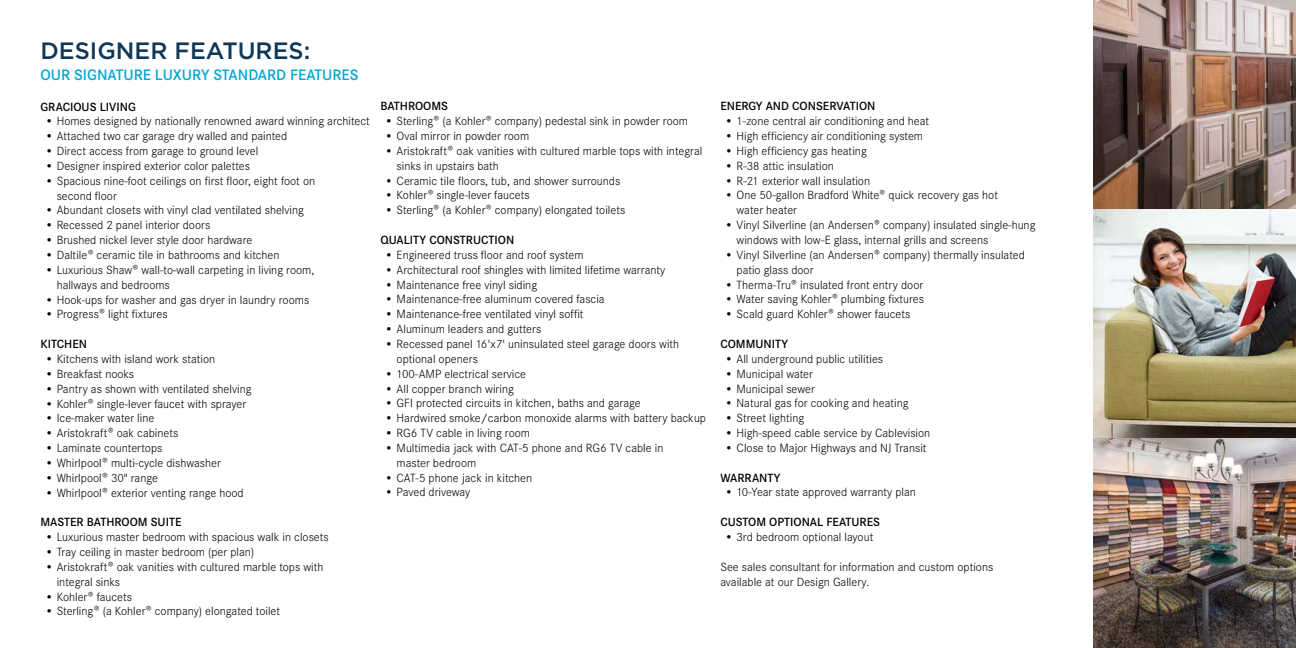
<style>
.page{position:relative;width:1296px;height:648px;background:#fff}
.page>*{position:absolute;margin:0;border:0;box-sizing:border-box;transform-origin:0 0}
.t1{font:500 23.6px "Gotham";color:#0e3758}
.t2{font:600 15.8px "Corporate S";color:#00a7d2}
.t3{font:300 12.4px/14.9px "Corporate S";color:#000}
.t4{font:600 12.4px "Corporate S";color:#000}
</style>
<div class="page">
<img style="left:1094px;top:0;width:202px;height:209px">
<img style="left:1094px;top:209px;width:202px;height:230px">
<img style="left:1094px;top:439px;width:202px;height:209px">
<h1 class="t1" style="left:40px;top:36px;width:271px">DESIGNER FEATURES:</h1>
<p class="t2" style="left:40px;top:66px;width:320px">OUR SIGNATURE LUXURY STANDARD FEATURES</p>
<p class="t4" style="left:40px;top:99px;width:97px">GRACIOUS LIVING</p>
<p class="t3" style="left:45px;top:114px;width:326px">• Homes designed by nationally renowned award winning architect</p>
<p class="t3" style="left:45px;top:129px;width:244px">• Attached two car garage dry walled and painted</p>
<p class="t3" style="left:45px;top:144px;width:215px">• Direct access from garage to ground level</p>
<p class="t3" style="left:45px;top:159px;width:207px">• Designer inspired exterior color palettes</p>
<p class="t3" style="left:57px;top:173px;width:260px;text-indent:-12px">• Spacious nine-foot ceilings on first floor, eight foot on second floor</p>
<p class="t3" style="left:45px;top:203px;width:260px">• Abundant closets with vinyl clad ventilated shelving</p>
<p class="t3" style="left:45px;top:218px;width:167px">• Recessed 2 panel interior doors</p>
<p class="t3" style="left:45px;top:233px;width:209px">• Brushed nickel lever style door hardware</p>
<p class="t3" style="left:45px;top:248px;width:236px">• Daltile® ceramic tile in bathrooms and kitchen</p>
<p class="t3" style="left:57px;top:263px;width:259px;text-indent:-12px">• Luxurious Shaw® wall-to-wall carpeting in living room, hallways and bedrooms</p>
<p class="t3" style="left:45px;top:292px;width:266px">• Hook-ups for washer and gas dryer in laundry rooms</p>
<p class="t3" style="left:45px;top:307px;width:124px">• Progress® light fixtures</p>
<p class="t4" style="left:40px;top:337px;width:48px">KITCHEN</p>
<p class="t3" style="left:45px;top:352px;width:172px">• Kitchens with island work station</p>
<p class="t3" style="left:45px;top:367px;width:91px">• Breakfast nooks</p>
<p class="t3" style="left:45px;top:381px;width:208px">• Pantry as shown with ventilated shelving</p>
<p class="t3" style="left:45px;top:396px;width:203px">• Kohler® single-lever faucet with sprayer</p>
<p class="t3" style="left:45px;top:411px;width:111px">• Ice-maker water line</p>
<p class="t3" style="left:45px;top:426px;width:135px">• Aristokraft® oak cabinets</p>
<p class="t3" style="left:45px;top:441px;width:119px">• Laminate countertops</p>
<p class="t3" style="left:45px;top:456px;width:177px">• Whirlpool® multi-cycle dishwasher</p>
<p class="t3" style="left:45px;top:470px;width:114px">• Whirlpool® 30" range</p>
<p class="t3" style="left:45px;top:485px;width:200px">• Whirlpool® exterior venting range hood</p>
<p class="t4" style="left:40px;top:515px;width:142px">MASTER BATHROOM SUITE</p>
<p class="t3" style="left:45px;top:530px;width:285px">• Luxurious master bedroom with spacious walk in closets</p>
<p class="t3" style="left:45px;top:545px;width:211px">• Tray ceiling in master bedroom (per plan)</p>
<p class="t3" style="left:57px;top:560px;width:268px;text-indent:-12px">• Aristokraft® oak vanities with cultured marble tops with integral sinks</p>
<p class="t3" style="left:45px;top:589px;width:89px">• Kohler® faucets</p>
<p class="t3" style="left:45px;top:604px;width:237px">• Sterling® (a Kohler® company) elongated toilet</p>
<p class="t4" style="left:380px;top:99px;width:69px">BATHROOMS</p>
<p class="t3" style="left:385px;top:114px;width:305px">• Sterling® (a Kohler® company) pedestal sink in powder room</p>
<p class="t3" style="left:385px;top:129px;width:146px">• Oval mirror in powder room</p>
<p class="t3" style="left:397px;top:144px;width:307px;text-indent:-12px">• Aristokraft® oak vanities with cultured marble tops with integral sinks in upstairs bath</p>
<p class="t3" style="left:385px;top:173px;width:237px">• Ceramic tile floors, tub, and shower surrounds</p>
<p class="t3" style="left:385px;top:188px;width:146px">• Kohler® single-lever faucets</p>
<p class="t3" style="left:385px;top:203px;width:242px">• Sterling® (a Kohler® company) elongated toilets</p>
<p class="t4" style="left:380px;top:233px;width:135px">QUALITY CONSTRUCTION</p>
<p class="t3" style="left:385px;top:248px;width:200px">• Engineered truss floor and roof system</p>
<p class="t3" style="left:385px;top:262px;width:282px">• Architectural roof shingles with limited lifetime warranty</p>
<p class="t3" style="left:385px;top:277px;width:154px">• Maintenance free vinyl siding</p>
<p class="t3" style="left:385px;top:292px;width:221px">• Maintenance-free aluminum covered fascia</p>
<p class="t3" style="left:385px;top:307px;width:200px">• Maintenance-free ventilated vinyl soffit</p>
<p class="t3" style="left:385px;top:322px;width:158px">• Aluminum leaders and gutters</p>
<p class="t3" style="left:397px;top:337px;width:284px;text-indent:-12px">• Recessed panel 16'x7' uninsulated steel garage doors with optional openers</p>
<p class="t3" style="left:385px;top:366px;width:143px">• 100-AMP electrical service</p>
<p class="t3" style="left:385px;top:381px;width:130px">• All copper branch wiring</p>
<p class="t3" style="left:385px;top:396px;width:257px">• GFI protected circuits in kitchen, baths and garage</p>
<p class="t3" style="left:385px;top:411px;width:323px">• Hardwired smoke/carbon monoxide alarms with battery backup</p>
<p class="t3" style="left:385px;top:426px;width:147px">• RG6 TV cable in living room</p>
<p class="t3" style="left:397px;top:441px;width:268px;text-indent:-12px">• Multimedia jack with CAT-5 phone and RG6 TV cable in master bedroom</p>
<p class="t3" style="left:385px;top:470px;width:149px">• CAT-5 phone jack in kitchen</p>
<p class="t3" style="left:385px;top:485px;width:87px">• Paved driveway</p>
<p class="t4" style="left:720px;top:99px;width:157px">ENERGY AND CONSERVATION</p>
<p class="t3" style="left:725px;top:114px;width:206px">• 1-zone central air conditioning and heat</p>
<p class="t3" style="left:725px;top:129px;width:200px">• High efficiency air conditioning system</p>
<p class="t3" style="left:725px;top:144px;width:143px">• High efficiency gas heating</p>
<p class="t3" style="left:725px;top:158px;width:111px">• R-38 attic insulation</p>
<p class="t3" style="left:725px;top:173px;width:147px">• R-21 exterior wall insulation</p>
<p class="t3" style="left:737px;top:188px;width:263px;text-indent:-12px">• One 50-gallon Bradford White® quick recovery gas hot water heater</p>
<p class="t3" style="left:737px;top:218px;width:300px;text-indent:-12px">• Vinyl Silverline (an Andersen® company) insulated single-hung windows with low-E glass, internal grills and screens</p>
<p class="t3" style="left:737px;top:248px;width:290px;text-indent:-12px">• Vinyl Silverline (an Andersen® company) thermally insulated patio glass door</p>
<p class="t3" style="left:725px;top:277px;width:200px">• Therma-Tru® insulated front entry door</p>
<p class="t3" style="left:725px;top:292px;width:201px">• Water saving Kohler® plumbing fixtures</p>
<p class="t3" style="left:725px;top:307px;width:187px">• Scald guard Kohler® shower faucets</p>
<p class="t4" style="left:720px;top:337px;width:69px">COMMUNITY</p>
<p class="t3" style="left:725px;top:352px;width:160px">• All underground public utilities</p>
<p class="t3" style="left:725px;top:366px;width:90px">• Municipal water</p>
<p class="t3" style="left:725px;top:381px;width:92px">• Municipal sewer</p>
<p class="t3" style="left:725px;top:396px;width:185px">• Natural gas for cooking and heating</p>
<p class="t3" style="left:725px;top:411px;width:81px">• Street lighting</p>
<p class="t3" style="left:725px;top:426px;width:207px">• High-speed cable service by Cablevision</p>
<p class="t3" style="left:725px;top:441px;width:203px">• Close to Major Highways and NJ Transit</p>
<p class="t4" style="left:720px;top:471px;width:62px">WARRANTY</p>
<p class="t3" style="left:725px;top:485px;width:193px">• 10-Year state approved warranty plan</p>
<p class="t4" style="left:720px;top:515px;width:161px">CUSTOM OPTIONAL FEATURES</p>
<p class="t3" style="left:725px;top:530px;width:150px">• 3rd bedroom optional layout</p>
<p class="t3" style="left:720px;top:559px;width:275px">See sales consultant for information and custom options available at our Design Gallery.</p>
</div>
